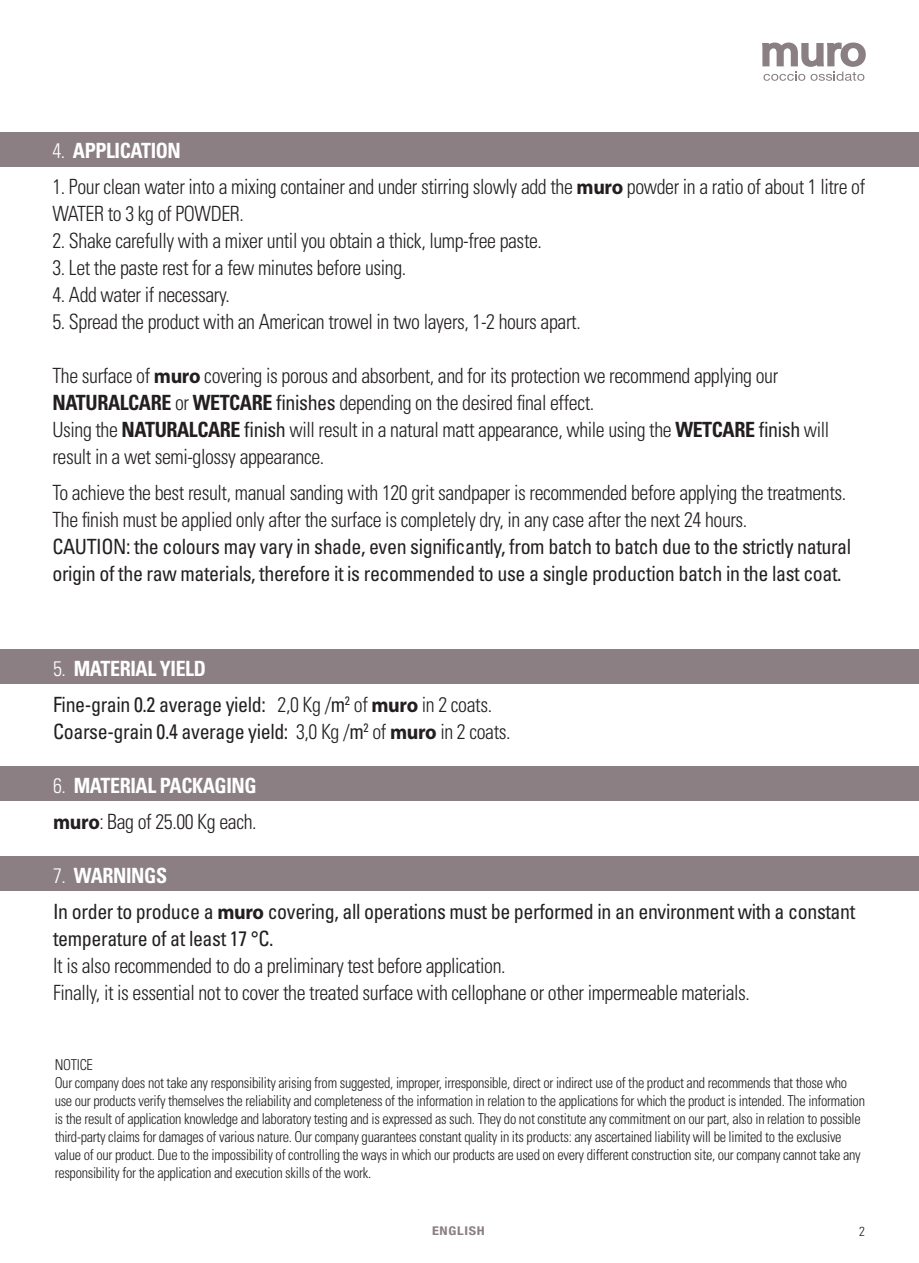
<style>
.page{position:relative;width:919px;height:1263px;background:#fff}
.page>*{position:absolute;margin:0;border:0;box-sizing:border-box;transform-origin:0 0}
.t1{font:300 condensed 21px/27px "Univers LT Std";letter-spacing:-.02em;color:#231f20;scale:.95 1}
.t2{font:condensed 21px/27px "Univers LT Std";letter-spacing:-.02em;color:#231f20;scale:.95 1}
.t3{font:700 condensed 21px "Univers LT Std";letter-spacing:-.02em;color:#fff;scale:.95 1}
.t4{font:300 condensed 15px/18px "Univers LT Std";letter-spacing:-.02em;color:#231f20;scale:.95 1}
.t5{font:300 condensed 13.05px "Univers LT Std";color:#231f20}
.t6{font:700 condensed 12px "Helvetica Neue";letter-spacing:.05em;color:#8b7f84;scale:1.19 1}
.s1{font-weight:300}
.s2{font-family:"Myriad Pro";font-weight:700;font-stretch:normal}
.s3{font-weight:700}
.s4{font-weight:400}
</style>
<div class="page">
<div style="left:0;top:133px;width:918px;height:34px;background:#8b7f84"></div>
<div style="left:0;top:649px;width:918px;height:34px;background:#8b7f84"></div>
<div style="left:0;top:766px;width:918px;height:34px;background:#8b7f84"></div>
<div style="left:0;top:857px;width:918px;height:34px;background:#8b7f84"></div>
<svg style="left:762px;top:43px;width:103px;height:38px"></svg>
<p class="t3" style="left:52px;top:138px;width:137px"><span class="s1">4.</span> APPLICATION</p>
<p class="t1" style="left:52px;top:173px;width:857px">1. Pour clean water into a mixing container and under stirring slowly add the <span class="s2">muro</span> powder in a ratio of about 1 litre of<br>WATER to 3 kg of POWDER.</p>
<p class="t1" style="left:52px;top:227px;width:517px">2. Shake carefully with a mixer until you obtain a thick, lump-free paste.</p>
<p class="t1" style="left:52px;top:254px;width:374px">3. Let the paste rest for a few minutes before using.</p>
<p class="t1" style="left:52px;top:281px;width:188px">4. Add water if necessary.</p>
<p class="t1" style="left:52px;top:308px;width:557px">5. Spread the product with an American trowel in two layers, 1-2 hours apart.</p>
<p class="t1" style="left:52px;top:362px;width:765px">The surface of <span class="s2">muro</span> covering is porous and absorbent, and for its protection we recommend applying our<br><span class="s3">NATURALCARE</span> or <span class="s3">WETCARE</span> <span class="s4">finishes</span> depending on the desired final effect.</p>
<p class="t1" style="left:52px;top:416px;width:819px">Using the <span class="s3">NATURALCARE</span> <span class="s4">finish</span> will result in a natural matt appearance, while using the <span class="s3">WETCARE</span> <span class="s4">finish</span> will result in a wet semi-glossy appearance.</p>
<p class="t1" style="left:52px;top:479px;width:837px">To achieve the best result, manual sanding with 120 grit sandpaper is recommended before applying the treatments.</p>
<p class="t1" style="left:52px;top:506px;width:733px">The finish must be applied only after the surface is completely dry, in any case after the next 24 hours.</p>
<p class="t2" style="left:52px;top:533px;width:842px">CAUTION: the colours may vary in shade, even significantly, from batch to batch due to the strictly natural origin of the raw materials, therefore it is recommended to use a single production batch in the last coat.</p>
<p class="t3" style="left:53px;top:655px;width:162px"><span class="s1">5.</span> MATERIAL YIELD</p>
<p class="t2" style="left:53px;top:690px;width:463px">Fine-grain 0.2 average yield: <span class="s1">2,0 Kg /</span>m<sup>2</sup> <span class="s1">of</span> <span class="s2">muro</span> <span class="s1">in 2 coats.</span></p>
<p class="t2" style="left:53px;top:717px;width:483px">Coarse-grain 0.4 average yield: <span class="s1">3,0 Kg /</span>m<sup>2</sup> <span class="s1">of</span> <span class="s2">muro</span> <span class="s1">in 2 coats.</span></p>
<p class="t3" style="left:53px;top:772px;width:216px"><span class="s1">6.</span> MATERIAL PACKAGING</p>
<p class="t1" style="left:53px;top:808px;width:215px"><span class="s2">muro</span>: Bag of 25.00 Kg each.</p>
<p class="t3" style="left:53px;top:862px;width:121px"><span class="s1">7.</span> WARNINGS</p>
<p class="t2" style="left:53px;top:897px;width:845px">In order to produce a <span class="s2">muro</span> covering, all operations must be performed in an environment with a constant temperature of at least 17 °C.</p>
<p class="t1" style="left:53px;top:952px;width:478px">It is also recommended to do a preliminary test before application.</p>
<p class="t1" style="left:53px;top:979px;width:735px">Finally, it is essential not to cover the treated surface with cellophane or other impermeable materials.</p>
<p class="t4" style="left:55px;top:1055px;width:42px">NOTICE</p>
<p class="t4" style="left:55px;top:1073px;width:854px">Our company does not take any responsibility arising from suggested, improper, irresponsible, direct or indirect use of the product and recommends that those who use our products verify themselves the reliability and completeness of the information in relation to the applications for which the product is intended. The information is the result of application knowledge and laboratory testing and is expressed as such. They do not constitute any commitment on our part, also in relation to possible third-party claims for damages of various nature. Our company guarantees constant quality in its products: any ascertained liability will be limited to the exclusive value of our product. Due to the impossibility of controlling the ways in which our products are used on every different construction site, our company cannot take any responsibility for the application and execution skills of the work.</p>
<p class="t6" style="left:432px;top:1221px;width:46px">ENGLISH</p>
<p class="t5" style="left:859px;top:1223px;width:7px">2</p>
</div>
